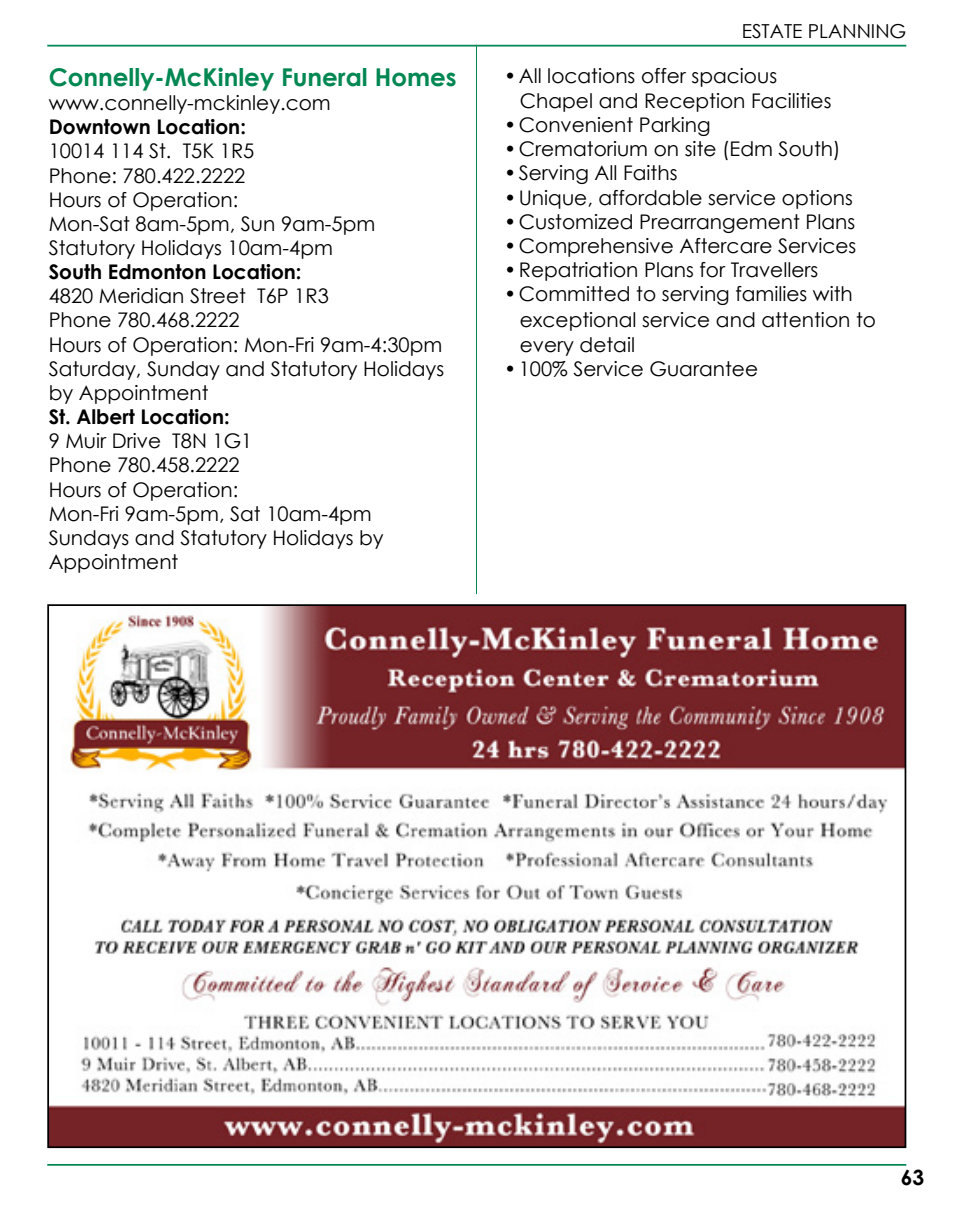
<style>
.page{position:relative;width:953px;height:1211px;background:#fff}
.page>*{position:absolute;margin:0;border:0;box-sizing:border-box;transform-origin:0 0}
.t1{font:700 24.5px "Century Gothic";color:#008752}
.t2{font:700 21px "Century Gothic";color:#000}
.t3{font:20.12px/24.2px "Century Gothic";color:#000}
.t4{font:700 20.12px "Century Gothic";color:#000}
.t5{font:19.25px "Century Gothic";color:#000}
</style>
<div class="page">
<hr style="left:47px;top:45px;width:859px;height:2px;background:#008752">
<hr style="left:47px;top:1163px;width:859px;height:2px;background:#008752">
<hr style="left:476px;top:45px;width:1px;height:549px;background:#008752">
<img style="left:50px;top:607px;width:853px;height:537px">
<p class="t1" style="left:49px;top:58px;width:409px">Connelly-McKinley Funeral Homes</p>
<p class="t3" style="left:49px;top:90px;width:283px">www.connelly-mckinley.com</p>
<p class="t4" style="left:49px;top:112px;width:199px">Downtown Location:</p>
<p class="t3" style="left:49px;top:139px;width:328px">10014 114 St. T5K 1R5<br>Phone: 780.422.2222<br>Hours of Operation:<br>Mon-Sat 8am-5pm, Sun 9am-5pm<br>Statutory Holidays 10am-4pm</p>
<p class="t4" style="left:49px;top:256px;width:254px">South Edmonton Location:</p>
<p class="t3" style="left:49px;top:284px;width:397px">4820 Meridian Street T6P 1R3<br>Phone 780.468.2222<br>Hours of Operation: Mon-Fri 9am-4:30pm<br>Saturday, Sunday and Statutory Holidays by Appointment</p>
<p class="t4" style="left:49px;top:401px;width:183px">St. Albert Location:</p>
<p class="t3" style="left:49px;top:428px;width:336px">9 Muir Drive T8N 1G1<br>Phone 780.458.2222<br>Hours of Operation:<br>Mon-Fri 9am-5pm, Sat 10am-4pm<br>Sundays and Statutory Holidays by<br>Appointment</p>
<p class="t5" style="left:741px;top:17px;width:166px">ESTATE PLANNING</p>
<p class="t3" style="left:520px;top:62px;width:313px;line-height:25.4px;text-indent:-16px">•All locations offer spacious<br>Chapel and Reception Facilities</p>
<p class="t3" style="left:504px;top:112px;width:208px">•Convenient Parking</p>
<p class="t3" style="left:504px;top:137px;width:338px">•Crematorium on site (Edm South)</p>
<p class="t3" style="left:504px;top:161px;width:175px">•Serving All Faiths</p>
<p class="t3" style="left:504px;top:185px;width:350px">•Unique, affordable service options</p>
<p class="t3" style="left:504px;top:209px;width:352px">•Customized Prearrangement Plans</p>
<p class="t3" style="left:504px;top:233px;width:354px">•Comprehensive Aftercare Services</p>
<p class="t3" style="left:504px;top:257px;width:316px">•Repatriation Plans for Travellers</p>
<p class="t3" style="left:520px;top:281px;width:358px;line-height:25.4px;text-indent:-16px">•Committed to serving families with exceptional service and attention to every detail</p>
<p class="t3" style="left:504px;top:356px;width:255px">•100% Service Guarantee</p>
<p class="t2" style="left:900px;top:1161px;width:25px">63</p>
</div>
